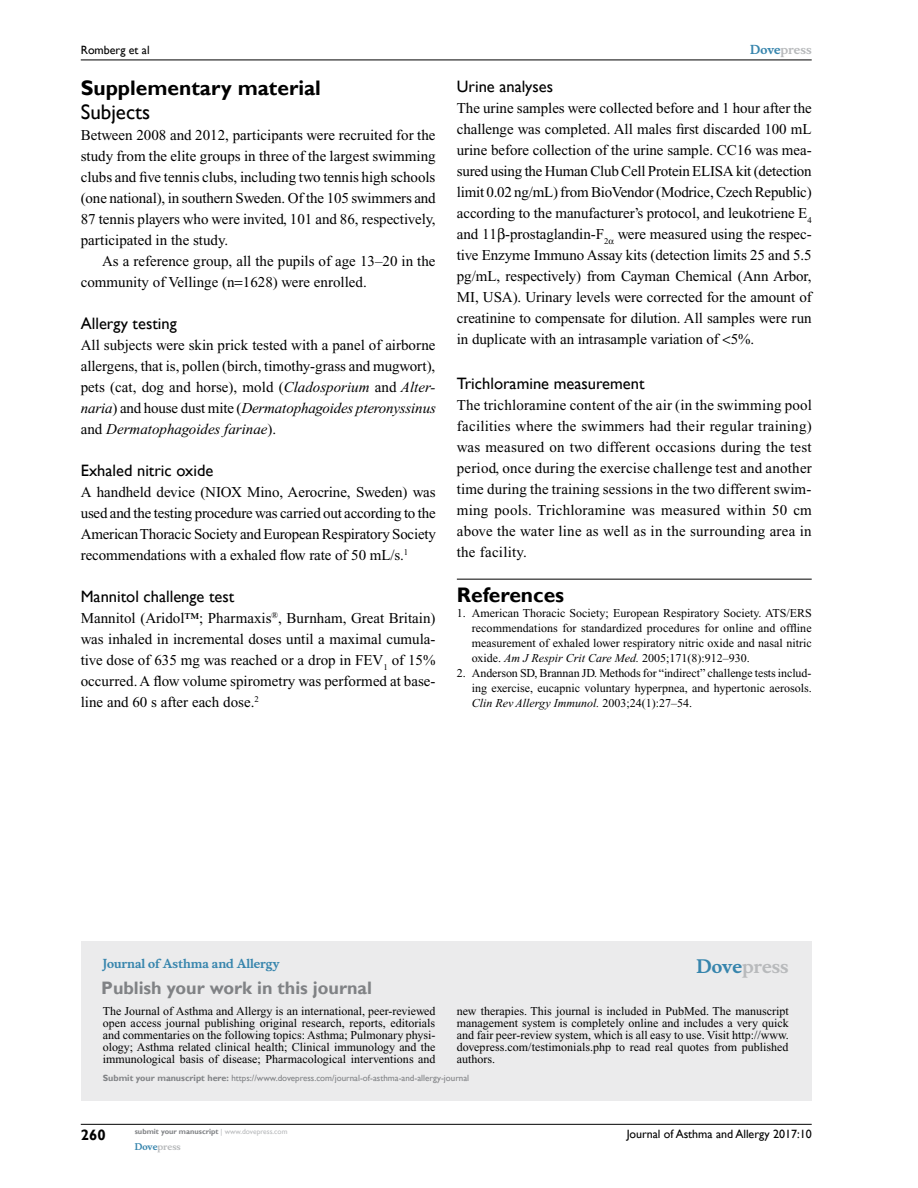
<style>
.page{position:relative;width:918px;height:1188px;background:#fff}
.page>*{position:absolute;margin:0;border:0;box-sizing:border-box;transform-origin:0 0}
.t1{font:700 21px "Gill Sans";color:#000}
.t2{font:21px "Gill Sans";color:#000}
.t3{font:700 18px "Gill Sans";color:#808285}
.t4{font:700 18px "Musee";color:#b8babc}
.t5{font:16.5px "Gill Sans";color:#000}
.t6{font:15px/21px "Times New Roman";color:#000;text-align:justify}
.t7{font:700 15px "Gill Sans";color:#000}
.t8{font:12px/12px "Times New Roman";color:#000;text-align:justify}
.t9{font:12px "Gill Sans";color:#000}
.t10{font:700 12px "Musee";color:#3785ad}
.t11{font:700 12px "Musee";color:#b8babc}
.t12{font:9px "Gill Sans";color:#808285}
.t13{font:700 9px "Musee";color:#b8babc}
.t14{font:700 7.5px "Gill Sans";color:#808285}
.s1{font-style:italic}
.s2{color:#3785ad}
.s3{font-weight:700}
.s4{font-weight:400;color:#b8babc}
</style>
<div class="page">
<div style="left:81px;top:941px;width:731px;height:160px;background:#ebebec"></div>
<hr style="left:81px;top:1124px;width:731px;height:1px;background:#000">
<hr style="left:81px;top:60px;width:731px;height:1px;background:#000">
<hr style="left:457px;top:579px;width:355px;height:1px;background:#000">
<p class="t9" style="left:81px;top:43px;width:70px">Romberg et al</p>
<h1 class="t1" style="left:81px;top:76px;width:242px">Supplementary material</h1>
<h1 class="t2" style="left:81px;top:100px;width:71px">Subjects</h1>
<p class="t6" style="left:81px;top:125px;width:357px">Between 2008 and 2012, participants were recruited for the study from the elite groups in three of the largest swimming clubs and five tennis clubs, including two tennis high schools (one national), in southern Sweden. Of the 105 swimmers and 87 tennis players who were invited, 101 and 86, respectively, participated in the study.</p>
<p class="t6" style="left:81px;top:251px;width:356px;text-indent:21px">As a reference group, all the pupils of age 13–20 in the community of Vellinge (n 1628) were enrolled.</p>
<p class="t5" style="left:81px;top:314px;width:98px">Allergy testing</p>
<p class="t6" style="left:81px;top:335px;width:357px">All subjects were skin prick tested with a panel of airborne allergens, that is, pollen (birch, timothy-grass and mugwort), pets (cat, dog and horse), mold (<span class="s1">Cladosporium</span> and <span class="s1">Alter&shy;naria</span>) and house dust mite (<span class="s1">Dermatophagoides pteronyssinus </span>and <span class="s1">Dermatophagoides farinae</span>).</p>
<p class="t5" style="left:81px;top:461px;width:134px">Exhaled nitric oxide</p>
<p class="t6" style="left:81px;top:482px;width:357px">A handheld device (NIOX Mino, Aerocrine, Sweden) was used and the testing procedure was carried out according to the American Thoracic Society and European Respiratory Society recommendations with a exhaled flow rate of 50 mL/s.<sup>1</sup></p>
<p class="t5" style="left:81px;top:587px;width:155px">Mannitol challenge test</p>
<p class="t6" style="left:81px;top:608px;width:356px">Mannitol (Aridol™; Pharmaxis<sup>®</sup>, Burnham, Great Britain) was inhaled in incremental doses until a maximal cumula&shy;tive dose of 635 mg was reached or a drop in FEV<sub>1</sub> of 15% occurred. A flow volume spirometry was performed at base&shy;line and 60 s after each dose.<sup>2</sup></p>
<p class="t11" style="left:750px;top:43px;width:63px"><span class="s2">Dove</span>press</p>
<p class="t5" style="left:457px;top:77px;width:98px">Urine analyses</p>
<p class="t6" style="left:457px;top:98px;width:356px">The urine samples were collected before and 1 hour after the challenge was completed. All males first discarded 100 mL urine before collection of the urine sample. CC16 was mea&shy;sured using the Human Club Cell Protein ELISA kit (detection limit 0.02 ng/mL) from BioVendor (Modrice, Czech Republic) according to the manufacturer’s protocol, and leukotriene E<sub>4 </sub>and 11 -prostaglandin-F<sub>2</sub> were measured using the respec&shy;tive Enzyme Immuno Assay kits (detection limits 25 and 5.5 pg/mL, respectively) from Cayman Chemical (Ann Arbor, MI, USA). Urinary levels were corrected for the amount of creatinine to compensate for dilution. All samples were run in duplicate with an intrasample variation of 5%.</p>
<p class="t5" style="left:457px;top:374px;width:189px">Trichloramine measurement</p>
<p class="t6" style="left:457px;top:395px;width:357px">The trichloramine content of the air (in the swimming pool facilities where the swimmers had their regular training) was measured on two different occasions during the test period, once during the exercise challenge test and another time during the training sessions in the two different swim&shy;ming pools. Trichloramine was measured within 50 cm above the water line as well as in the surrounding area in the facility.</p>
<h1 class="t1" style="left:457px;top:582px;width:109px">References</h1>
<p class="t8" style="left:472px;top:606px;width:341px;line-height:15px;text-indent:-15px">1. American Thoracic Society; European Respiratory Society. ATS/ERS recommendations for standardized procedures for online and offline measurement of exhaled lower respiratory nitric oxide and nasal nitric oxide. <span class="s1">Am J Respir Crit Care Med.</span> 2005;171(8):912–930.</p>
<p class="t8" style="left:472px;top:666px;width:341px;line-height:15px;text-indent:-15px">2. Anderson SD, Brannan JD. Methods for “indirect” challenge tests includ&shy;ing exercise, eucapnic voluntary hyperpnea, and hypertonic aerosols.<br><span class="s1">Clin Rev Allergy Immunol.</span> 2003;24(1):27–54.</p>
<p class="t10" style="left:103px;top:956px;width:178px">Journal of Asthma and Allergy</p>
<p class="t3" style="left:101px;top:977px;width:272px">Publish your work in this journal</p>
<p class="t4" style="left:697px;top:955px;width:94px"><span class="s2">Dove</span>press</p>
<p class="t8" style="left:103px;top:1005px;width:334px">The Journal of Asthma and Allergy is an international, peer-reviewed open access journal publishing original research, reports, editorials and commentaries on the following topics: Asthma; Pulmonary physi&shy;ology; Asthma related clinical health; Clinical immunology and the immunological basis of disease; Pharmacological interventions and</p>
<p class="t8" style="left:457px;top:1005px;width:333px">new therapies. This journal is included in PubMed. The manuscript management system is completely online and includes a very quick and fair peer-review system, which is all easy to use. Visit http://www. dovepress.com/testimonials.php to read real quotes from published authors.</p>
<p class="t12" style="left:103px;top:1072px;width:368px"><span class="s3">Submit your manuscript here:</span> https://www.dovepress.com/journal-of-asthma-and-allergy-journal</p>
<p class="t7" style="left:81px;top:1126px;width:26px">260</p>
<p class="t14" style="left:135px;top:1127px;width:154px">submit your manuscript <span class="s4">| www.dovepress.com</span></p>
<p class="t13" style="left:135px;top:1141px;width:48px"><span class="s2">Dove</span>press</p>
<p class="t9" style="left:627px;top:1127px;width:187px">Journal of Asthma and Allergy 2017:10</p>
</div>
